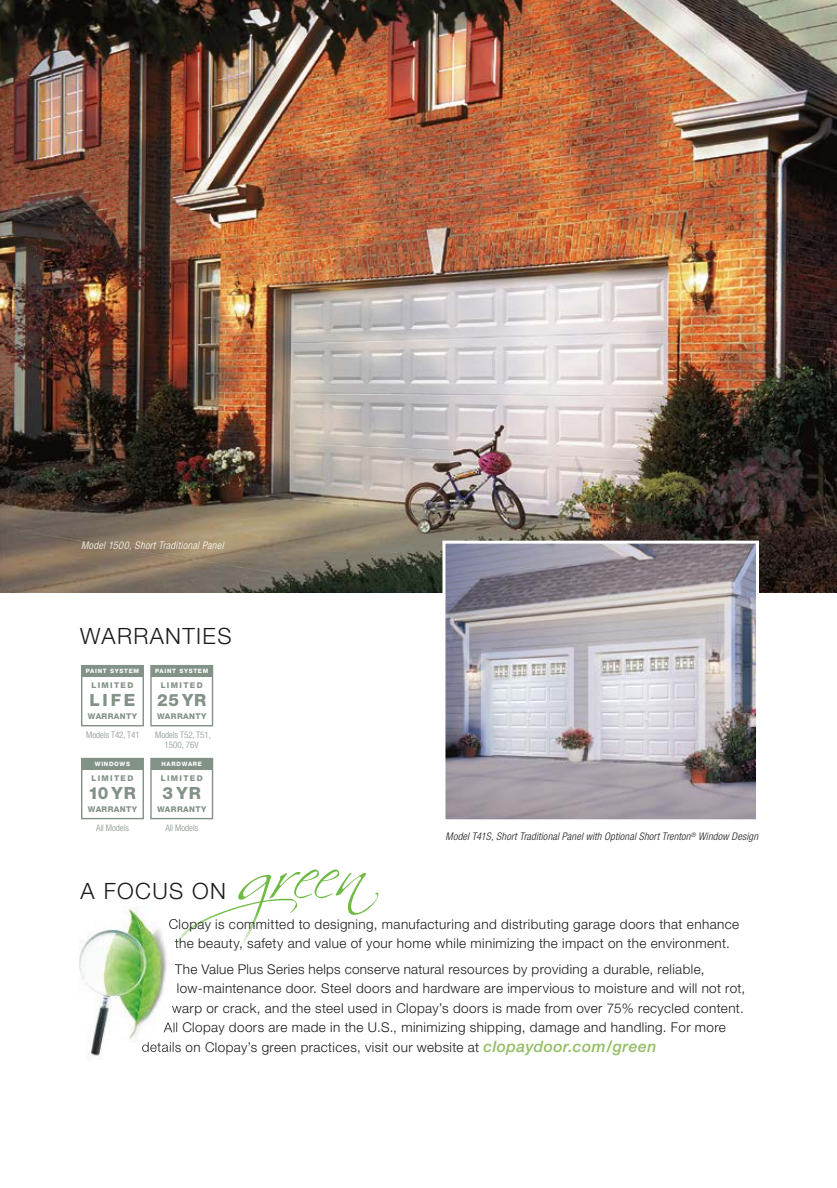
<style>
.page{position:relative;width:837px;height:1188px;background:#fff}
.page>*{position:absolute;margin:0;border:0;box-sizing:border-box;transform-origin:0 0}
.t1{font:300 22.5px "Helvetica Neue";letter-spacing:.06em;color:#1c1b1a}
.t2{font:800 16.8px "Helvetica Neue";letter-spacing:.115em;color:#829287}
.t3{font:300 13.5px/19.5px "Helvetica Neue";letter-spacing:.03em;color:#1c1b1a;text-align:center}
.t4{font:italic 300 condensed 10.5px "Helvetica Neue";letter-spacing:.02em;color:#1c1b1a}
.t5{font:italic 300 condensed 10.5px "Helvetica Neue";letter-spacing:.03em;color:#fff}
.t6{font:300 condensed 9px/9.8px "Helvetica Neue";color:#829287;text-align:center}
.t7{font:800 7.95px "Helvetica Neue";letter-spacing:.05em;color:#829287}
.t8{font:800 7.95px "Helvetica Neue";letter-spacing:.17em;color:#829287}
.t9{font:800 6px "Helvetica Neue";letter-spacing:.12em;color:#fff}
.s1{font-weight:500;font-style:italic;font-size:15.75px;color:#93be63}
</style>
<div class="page">
<div style="left:81px;top:665px;width:63px;height:61px;border:1px solid #829287"></div>
<div style="left:82px;top:666px;width:61px;height:11px;background:#829287"></div>
<div style="left:150px;top:665px;width:63px;height:61px;border:1px solid #829287"></div>
<div style="left:151px;top:666px;width:62px;height:11px;background:#829287"></div>
<div style="left:81px;top:758px;width:63px;height:61px;border:1px solid #829287"></div>
<div style="left:82px;top:758px;width:61px;height:12px;background:#829287"></div>
<div style="left:150px;top:758px;width:63px;height:61px;border:1px solid #829287"></div>
<div style="left:151px;top:758px;width:62px;height:12px;background:#829287"></div>
<img style="left:0;top:0;width:837px;height:592px">
<img style="left:79px;top:906px;width:88px;height:154px">
<svg style="left:169px;top:869px;width:209px;height:96px"></svg>
<svg style="left:172px;top:1005px;width:4px;height:8px"></svg>
<svg style="left:164px;top:1022px;width:11px;height:13px"></svg>
<img style="left:142px;top:1042px;width:34px;height:13px">
<img style="left:446px;top:545px;width:309px;height:273px">
<div style="left:442px;top:541px;width:317px;height:281px;border:3px solid #fff"></div>
<p class="t5" style="left:81px;top:539px;width:144px">Model 1500, Short Traditional Panel</p>
<h1 class="t1" style="left:80px;top:622px;width:153px">WARRANTIES</h1>
<p class="t9" style="left:86px;top:668px;width:55px">PAINT SYSTEM</p>
<p class="t8" style="left:92px;top:681px;width:43px">LIMITED</p>
<p class="t2" style="left:89px;top:690px;width:48px">LIFE</p>
<p class="t9" style="left:155px;top:668px;width:55px">PAINT SYSTEM</p>
<p class="t2" style="left:157px;top:690px;width:51px">25YR</p>
<p class="t8" style="left:161px;top:681px;width:43px">LIMITED</p>
<p class="t7" style="left:88px;top:711px;width:51px">WARRANTY</p>
<p class="t7" style="left:157px;top:711px;width:51px">WARRANTY</p>
<p class="t6" style="left:86px;top:730px;width:55px">Models T42, T41</p>
<p class="t6" style="left:155px;top:730px;width:57px">Models T52, T51,<br>1500, 76V</p>
<p class="t9" style="left:95px;top:761px;width:37px">WINDOWS</p>
<p class="t9" style="left:162px;top:761px;width:42px">HARDWARE</p>
<p class="t8" style="left:92px;top:774px;width:43px">LIMITED</p>
<p class="t8" style="left:161px;top:774px;width:43px">LIMITED</p>
<p class="t2" style="left:88px;top:783px;width:49px">10 YR</p>
<p class="t2" style="left:163px;top:783px;width:40px">3YR</p>
<p class="t7" style="left:88px;top:804px;width:51px">WARRANTY</p>
<p class="t7" style="left:157px;top:804px;width:51px">WARRANTY</p>
<p class="t6" style="left:96px;top:823px;width:34px">All Models</p>
<p class="t6" style="left:165px;top:823px;width:34px">All Models</p>
<h1 class="t1" style="left:81px;top:878px;width:147px">A FOCUS ON</h1>
<p class="t4" style="left:446px;top:831px;width:314px">Model T41S, Short Traditional Panel with Optional Short Trenton<sup>®</sup> Window Design</p>
<p class="t3" style="left:169px;top:914px;width:572px">Clopay is committed to designing, manufacturing and distributing garage doors that enhance the beauty, safety and value of your home while minimizing the impact on the environment.</p>
<p class="t3" style="left:175px;top:959px;width:531px">The Value Plus Series helps conserve natural resources by providing a durable, reliable,</p>
<p class="t3" style="left:177px;top:978px;width:570px">low-maintenance door. Steel doors and hardware are impervious to moisture and will not rot,</p>
<p class="t3" style="left:172px;top:998px;width:573px">warp or crack, and the steel used in Clopay’s doors is made from over 75% recycled content.</p>
<p class="t3" style="left:164px;top:1017px;width:564px">All Clopay doors are made in the U.S., minimizing shipping, damage and handling. For more</p>
<p class="t3" style="left:142px;top:1037px;width:516px">details on Clopay’s green practices, visit our website at <span class="s1">clopaydoor.com/green</span></p>
</div>
